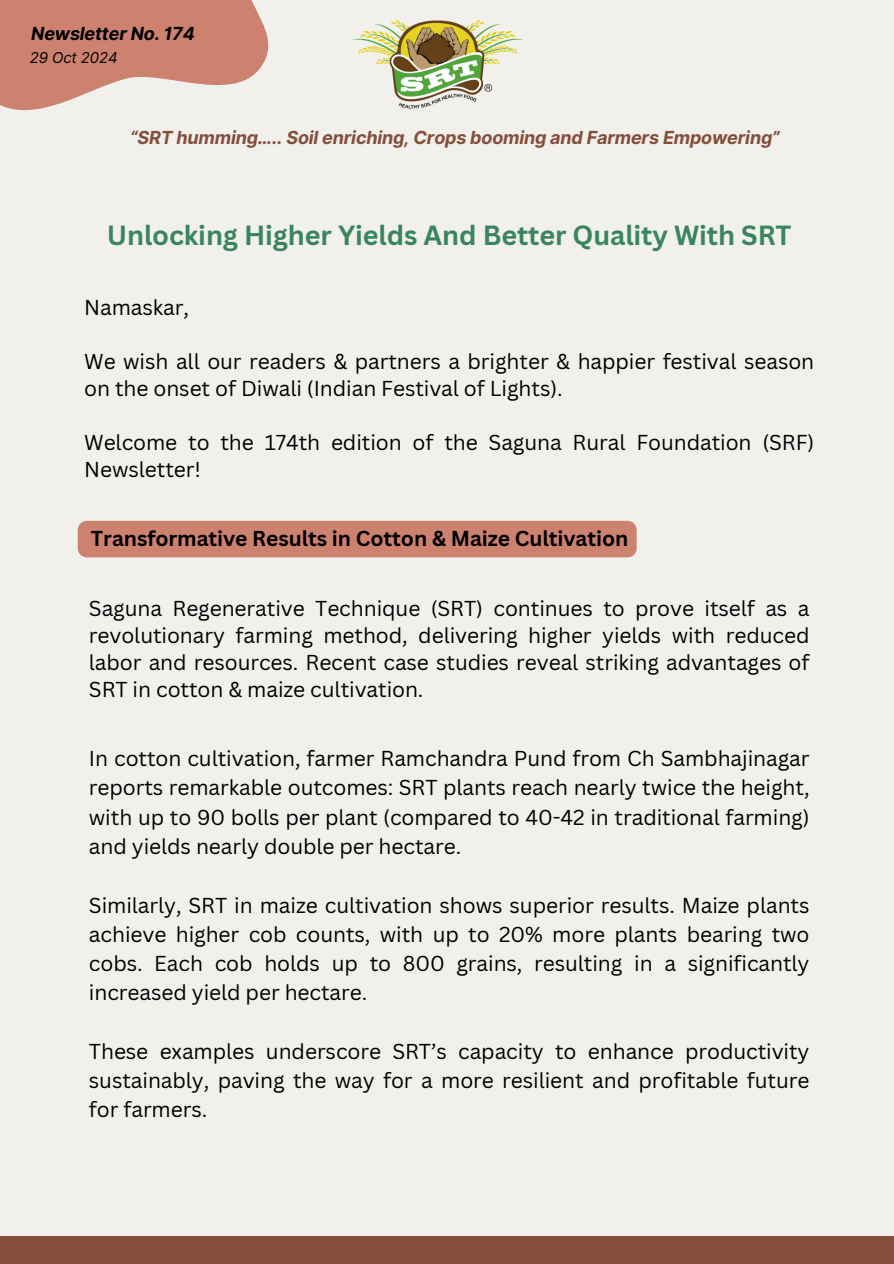
<style>
.page{position:relative;width:894px;height:1264px;background:#fff}
.page>*{position:absolute;margin:0;border:0;box-sizing:border-box;transform-origin:0 0}
.t1{font:700 27px "Canva Sans";letter-spacing:-.005em;color:#3a855d}
.t2{font:21px/29.2px "Canva Sans";letter-spacing:-.005em;color:#000;text-align:justify}
.t3{font:700 21px "Canva Sans";letter-spacing:-.005em;color:#000}
.t4{font:italic 700 18px "Inter";letter-spacing:-.01em;color:#854e3a}
.t5{font:italic 700 18px "Inter";letter-spacing:-.01em;color:#000}
.t6{font:italic 15px "Inter";letter-spacing:-.01em;color:#000}
</style>
<div class="page">
<div style="left:0;top:0;width:893px;height:1263px;background:#f1f0ec"></div>
<img style="left:353px;top:20px;width:170px;height:89px">
<svg style="left:0;top:0;width:269px;height:111px"></svg>
<div style="left:0;top:1235px;width:893px;height:28px;background:#854e3a"></div>
<div style="left:78px;top:521px;width:558px;height:36px;background:#cd816f"></div>
<h4 class="t5" style="left:31px;top:22px;width:165px">Newsletter No. 174</h4>
<p class="t6" style="left:30px;top:48px;width:89px">29 Oct 2024</p>
<p class="t4" style="left:130px;top:126px;width:651px">“SRT humming….. Soil enriching, Crops booming and Farmers Empowering”</p>
<h4 class="t1" style="left:107px;top:216px;width:686px">Unlocking Higher Yields And Better Quality With SRT</h4>
<h1 class="t2" style="left:84px;top:292px;width:106px">Namaskar,</h1>
<h3 class="t2" style="left:84px;top:347px;width:731px;line-height:27px">We wish all our readers &amp; partners a brighter &amp; happier festival season on the onset of Diwali (Indian Festival of Lights).</h3>
<h3 class="t2" style="left:84px;top:428px;width:731px;line-height:27px">Welcome to the 174th edition of the Saguna Rural Foundation (SRF)<br>Newsletter!</h3>
<h3 class="t3" style="left:91px;top:524px;width:538px">Transformative Results in Cotton &amp; Maize Cultivation</h3>
<h2 class="t2" style="left:89px;top:594px;width:722px;line-height:27px">Saguna Regenerative Technique (SRT) continues to prove itself as a revolutionary farming method, delivering higher yields with reduced labor and resources. Recent case studies reveal striking advantages of SRT in cotton &amp; maize cultivation.</h2>
<h3 class="t2" style="left:89px;top:743px;width:722px">In cotton cultivation, farmer Ramchandra Pund from Ch Sambhajinagar reports remarkable outcomes: SRT plants reach nearly twice the height, with up to 90 bolls per plant (compared to 40-42 in traditional farming) and yields nearly double per hectare.</h3>
<h3 class="t2" style="left:89px;top:889px;width:722px">Similarly, SRT in maize cultivation shows superior results. Maize plants achieve higher cob counts, with up to 20% more plants bearing two cobs. Each cob holds up to 800 grains, resulting in a significantly increased yield per hectare.</h3>
<h3 class="t2" style="left:89px;top:1036px;width:722px">These examples underscore SRT’s capacity to enhance productivity sustainably, paving the way for a more resilient and profitable future for farmers.</h3>
</div>
